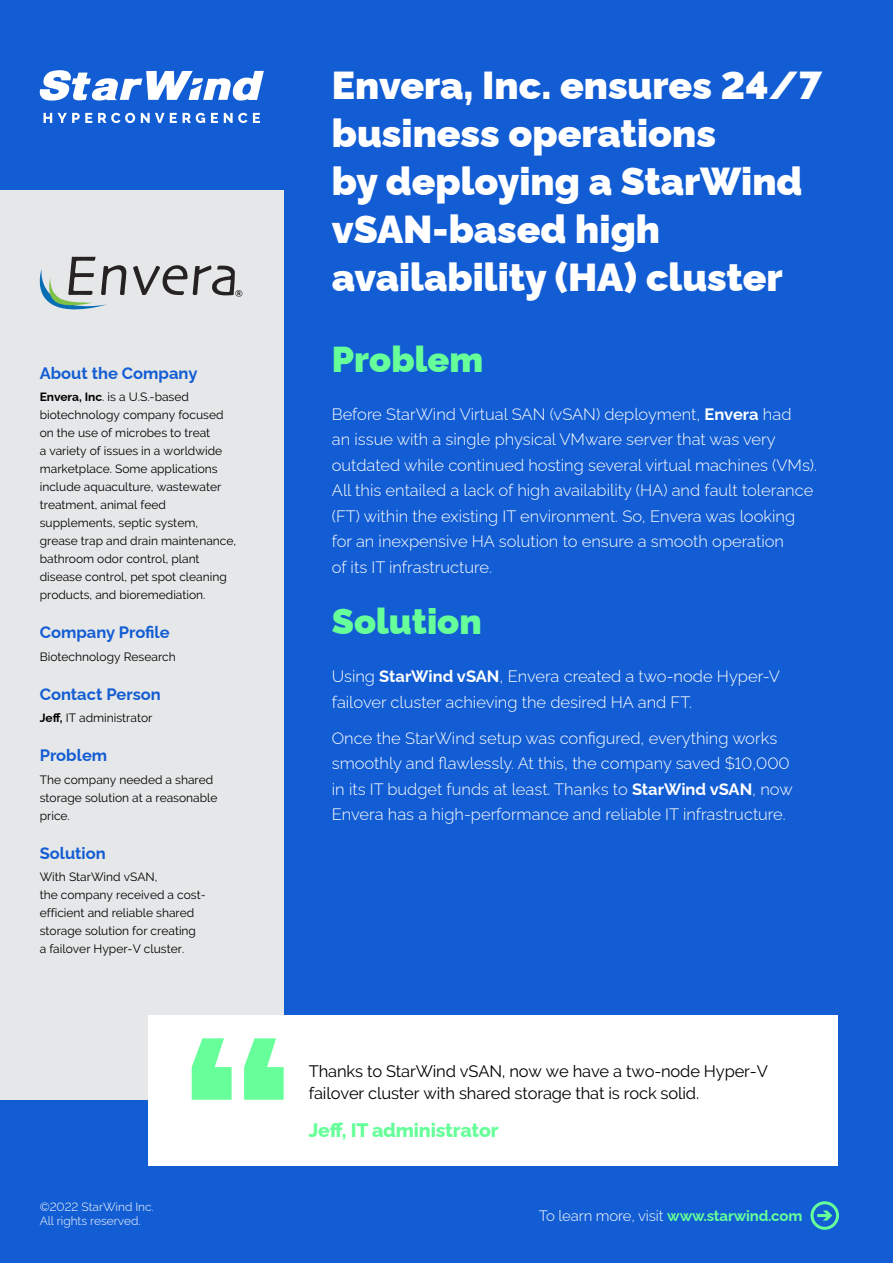
<style>
.page{position:relative;width:893px;height:1263px;background:#125dd3}
.page>*{position:absolute;margin:0;border:0;box-sizing:border-box;transform-origin:0 0}
.t1{font:900 39px/48px "Raleway";color:#fff}
.t2{font:900 36px "Raleway";color:#6f9}
.t3{font:800 19.5px "Raleway";letter-spacing:-.01em;color:#6f9}
.t4{font:300 16.5px/25.5px "Raleway";color:#fff}
.t5{font:16.5px/22.5px "Raleway";letter-spacing:-.01em;color:#000}
.t6{font:700 16.5px "Raleway";color:#125dd3}
.t7{font:300 15px "Raleway";letter-spacing:-.01em;color:#fff}
.t8{font:12px/18px "Raleway";color:#000}
.t9{font:300 12px/14.4px "Raleway";color:#fff}
.s1{font-weight:700}
.s2{font-weight:700;color:#6f9}
</style>
<div class="page">
<div style="left:0;top:190px;width:284px;height:910px;background:#e6e7e8"></div>
<div style="left:810px;top:1201px;width:29px;height:29px;border:3px solid #6f9;border-radius:50%"></div>
<svg style="left:817px;top:1210px;width:15px;height:10px"></svg>
<div style="left:148px;top:1015px;width:689px;height:151px;background:#fff"></div>
<svg style="left:192px;top:1038px;width:92px;height:62px"></svg>
<svg style="left:44px;top:113px;width:48px;height:10px"></svg>
<svg style="left:98px;top:113px;width:37px;height:10px"></svg>
<svg style="left:141px;top:113px;width:36px;height:10px"></svg>
<svg style="left:183px;top:113px;width:22px;height:10px"></svg>
<svg style="left:211px;top:113px;width:7px;height:10px"></svg>
<svg style="left:224px;top:113px;width:23px;height:10px"></svg>
<svg style="left:253px;top:113px;width:7px;height:10px"></svg>
<svg style="left:39px;top:70px;width:225px;height:31px"></svg>
<svg style="left:133px;top:265px;width:109px;height:32px"></svg>
<svg style="left:39px;top:257px;width:88px;height:53px"></svg>
<p class="t6" style="left:40px;top:360px;width:159px">About the Company</p>
<p class="t8" style="left:40px;top:388px;width:198px"><span class="s1">Envera, Inc</span>. is a U.S.-based biotechnology company focused on the use of microbes to treat<br>a variety of issues in a worldwide marketplace. Some applications include aquaculture, wastewater treatment, animal feed supplements, septic system, grease trap and drain maintenance, bathroom odor control, plant disease control, pet spot cleaning products, and bioremediation.</p>
<p class="t6" style="left:40px;top:619px;width:131px">Company Profile</p>
<p class="t8" style="left:40px;top:647px;width:138px">Biotechnology Research</p>
<p class="t6" style="left:40px;top:681px;width:123px">Contact Person</p>
<p class="t8" style="left:40px;top:709px;width:114px"><span class="s1">Jeff,</span> IT administrator</p>
<p class="t6" style="left:40px;top:742px;width:69px">Problem</p>
<p class="t8" style="left:40px;top:770px;width:179px">The company needed a shared storage solution at a reasonable price.</p>
<p class="t6" style="left:40px;top:840px;width:68px">Solution</p>
<p class="t8" style="left:40px;top:868px;width:168px">With StarWind vSAN,<br>the company received a cost&shy;efficient and reliable shared storage solution for creating<br>a failover Hyper-V cluster.</p>
<h1 class="t1" style="left:332px;top:57px;width:492px">Envera, Inc. ensures 24/7 business operations<br>by deploying a StarWind vSAN-based high availability (HA) cluster</h1>
<h2 class="t2" style="left:332px;top:330px;width:153px">Problem</h2>
<p class="t4" style="left:332px;top:399px;width:487px">Before StarWind Virtual SAN (vSAN) deployment, <span class="s1">Envera</span> had<br>an issue with a single physical VMware server that was very outdated while continued hosting several virtual machines (VMs).<br>All this entailed a lack of high availability (HA) and fault tolerance (FT) within the existing IT environment. So, Envera was looking for an inexpensive HA solution to ensure a smooth operation<br>of its IT infrastructure.</p>
<h2 class="t2" style="left:332px;top:593px;width:151px">Solution</h2>
<p class="t4" style="left:332px;top:662px;width:450px">Using <span class="s1">StarWind vSAN</span>, Envera created a two-node Hyper-V failover cluster achieving the desired HA and FT.</p>
<p class="t4" style="left:332px;top:723px;width:462px">Once the StarWind setup was configured, everything works smoothly and flawlessly. At this, the company saved $10,000 in its IT budget funds at least. Thanks to <span class="s1">StarWind vSAN</span>, now Envera has a high-performance and reliable IT infrastructure.</p>
<p class="t5" style="left:309px;top:1059px;width:460px">Thanks to StarWind vSAN, now we have a two-node Hyper-V failover cluster with shared storage that is rock solid.</p>
<p class="t3" style="left:309px;top:1114px;width:191px">Jeff, IT administrator</p>
<p class="t9" style="left:40px;top:1198px;width:116px">©2022 StarWind Inc.<br>All rights reserved.</p>
<p class="t7" style="left:539px;top:1203px;width:265px">To learn more, visit <span class="s2">www.starwind.com</span></p>
</div>
